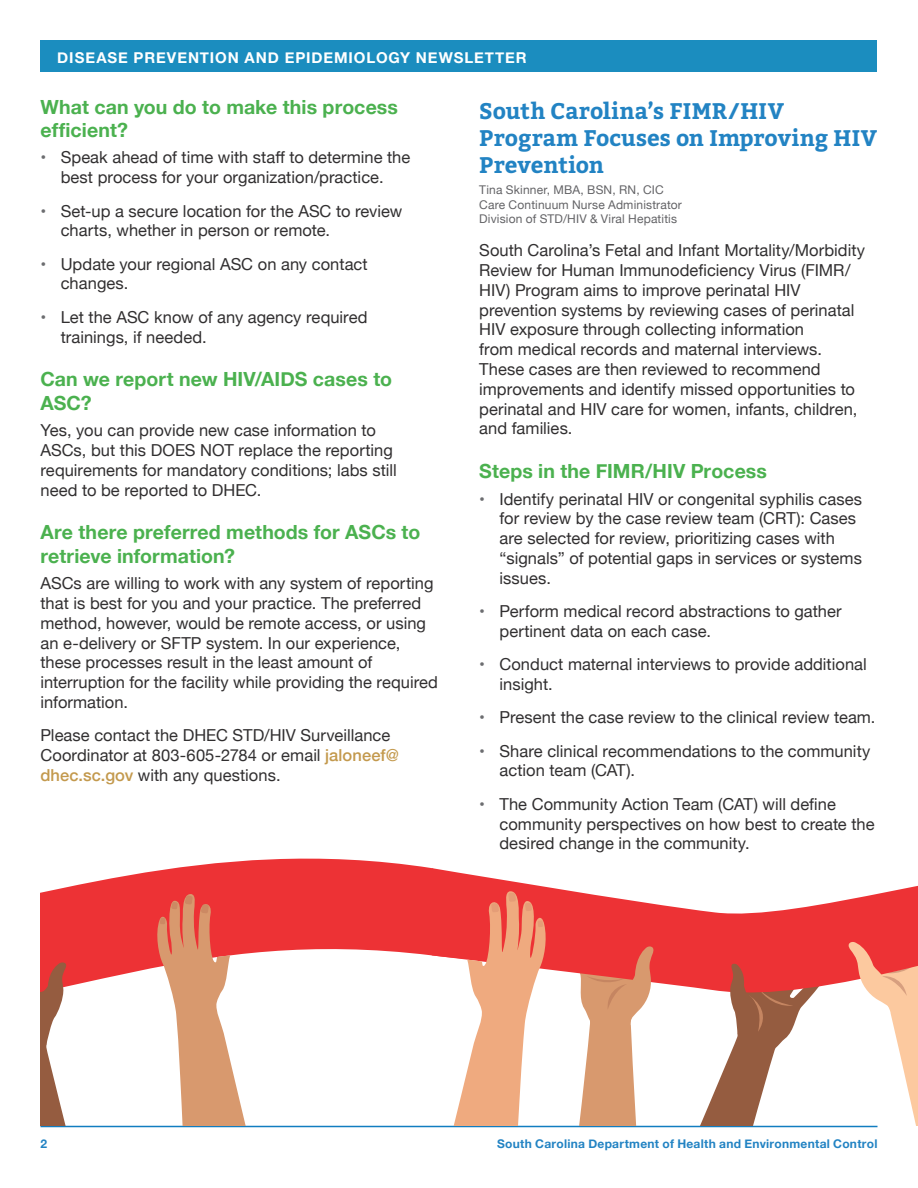
<style>
.page{position:relative;width:918px;height:1188px;background:#fff}
.page>*{position:absolute;margin:0;border:0;box-sizing:border-box;transform-origin:0 0}
.t1{font:700 22.5px/27px "Bitter";letter-spacing:.005em;color:#2283c3}
.t2{font:700 19.5px/23.4px "Helvetica Neue";letter-spacing:.005em;color:#4bb14f}
.t3{font:16.5px/19.8px "Helvetica Neue";color:#312f30}
.t4{font:700 15px "Helvetica Neue";letter-spacing:.06em;color:#fff}
.t5{font:12px/14.4px "Helvetica Neue";letter-spacing:.015em;color:#636366}
.t6{font:700 12px "Helvetica Neue";letter-spacing:.025em;color:#2283c3}
.s1{color:#6c6d70}
.s2{font-weight:500;color:#c3994d}
</style>
<div class="page">
<hr style="left:40px;top:1126px;width:838px;height:1px;background:#127dc0">
<div style="left:40px;top:40px;width:838px;height:32px;background:#1b8dbf"></div>
<svg style="left:675px;top:885px;width:243px;height:103px;fill:#ed3235"></svg>
<svg style="left:40px;top:858px;width:635px;height:128px;fill:#ed3235"></svg>
<svg style="left:449px;top:891px;width:99px;height:235px"></svg>
<svg style="left:846px;top:899px;width:72px;height:227px"></svg>
<svg style="left:569px;top:911px;width:85px;height:215px"></svg>
<svg style="left:692px;top:933px;width:132px;height:193px"></svg>
<svg style="left:155px;top:894px;width:96px;height:232px"></svg>
<svg style="left:40px;top:917px;width:31px;height:209px"></svg>
<p class="t4" style="left:57px;top:46px;width:471px">DISEASE PREVENTION AND EPIDEMIOLOGY NEWSLETTER</p>
<h1 class="t1" style="left:479px;top:98px;width:400px">South Carolina’s FIMR/HIV<br>Program Focuses on Improving HIV<br>Prevention</h1>
<p class="t5" style="left:479px;top:183px;width:204px">Tina Skinner, MBA, BSN, RN, CIC<br>Care Continuum Nurse Administrator<br>Division of STD/HIV &amp; Viral Hepatitis</p>
<p class="t3" style="left:479px;top:241px;width:387px">South Carolina’s Fetal and Infant Mortality/Morbidity Review for Human Immunodeficiency Virus (FIMR/ HIV) Program aims to improve perinatal HIV prevention systems by reviewing cases of perinatal HIV exposure through collecting information<br>from medical records and maternal interviews.<br>These cases are then reviewed to recommend improvements and identify missed opportunities to perinatal and HIV care for women, infants, children, and families.</p>
<p class="t2" style="left:479px;top:460px;width:289px">Steps in the FIMR/HIV Process</p>
<p class="t3" style="left:499px;top:490px;width:364px;text-indent:-20px"><span class="s1">•</span> Identify perinatal HIV or congenital syphilis cases for review by the case review team (CRT): Cases are selected for review, prioritizing cases with “signals” of potential gaps in services or systems issues.</p>
<p class="t3" style="left:499px;top:602px;width:344px;text-indent:-20px"><span class="s1">•</span> Perform medical record abstractions to gather pertinent data on each case.</p>
<p class="t3" style="left:499px;top:655px;width:369px;text-indent:-20px"><span class="s1">•</span> Conduct maternal interviews to provide additional insight.</p>
<p class="t3" style="left:479px;top:709px;width:398px"><span class="s1">•</span> Present the case review to the clinical review team.</p>
<p class="t3" style="left:499px;top:742px;width:372px;text-indent:-20px"><span class="s1">•</span> Share clinical recommendations to the community action team (CAT).</p>
<p class="t3" style="left:499px;top:795px;width:377px;text-indent:-20px"><span class="s1">•</span> The Community Action Team (CAT) will define community perspectives on how best to create the desired change in the community.</p>
<p class="t2" style="left:40px;top:95px;width:359px">What can you do to make this process efficient?</p>
<p class="t3" style="left:40px;top:149px;width:371px;text-align:center"><span class="s1">•</span> Speak ahead of time with staff to determine the best process for your organization/practice.</p>
<p class="t3" style="left:61px;top:202px;width:343px;text-indent:-20px"><span class="s1">•</span> Set-up a secure location for the ASC to review charts, whether in person or remote.</p>
<p class="t3" style="left:61px;top:255px;width:309px;text-indent:-20px"><span class="s1">•</span> Update your regional ASC on any contact changes.</p>
<p class="t3" style="left:61px;top:308px;width:308px;text-indent:-20px"><span class="s1">•</span> Let the ASC know of any agency required trainings, if needed.</p>
<p class="t2" style="left:40px;top:368px;width:353px">Can we report new HIV/AIDS cases to<br>ASC?</p>
<p class="t3" style="left:40px;top:421px;width:358px">Yes, you can provide new case information to ASCs, but this DOES NOT replace the reporting requirements for mandatory conditions; labs still need to be reported to DHEC.</p>
<p class="t2" style="left:40px;top:521px;width:381px">Are there preferred methods for ASCs to retrieve information?</p>
<p class="t3" style="left:40px;top:574px;width:399px">ASCs are willing to work with any system of reporting that is best for you and your practice. The preferred method, however, would be remote access, or using an e-delivery or SFTP system. In our experience, these processes result in the least amount of interruption for the facility while providing the required information.</p>
<p class="t3" style="left:40px;top:726px;width:360px">Please contact the DHEC STD/HIV Surveillance<br>Coordinator at 803-605-2784 or email <span class="s2">jaloneef@ dhec.sc.gov</span> with any questions.</p>
<p class="t6" style="left:40px;top:1134px;width:8px">2</p>
<p class="t6" style="left:497px;top:1134px;width:382px">South Carolina Department of Health and Environmental Control</p>
</div>
